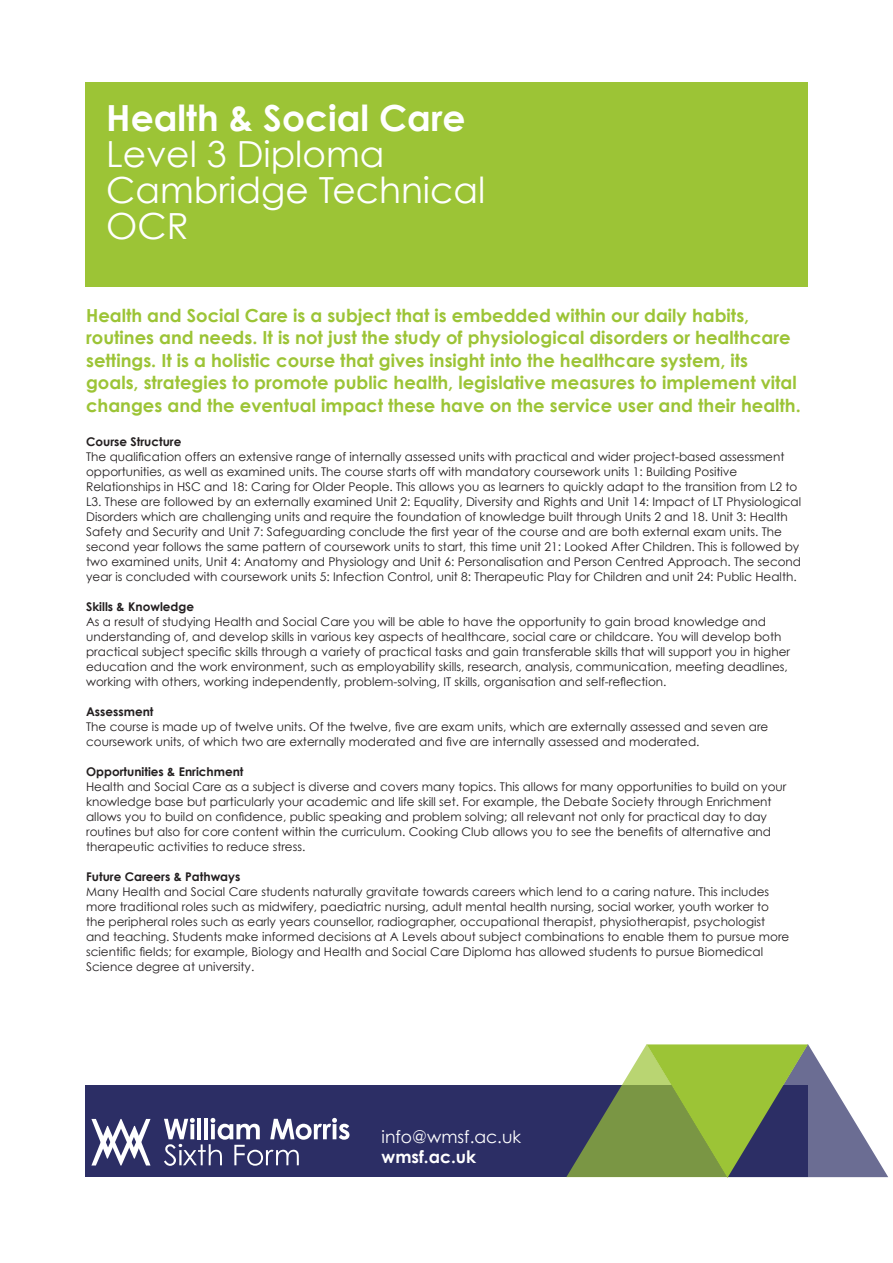
<style>
.page{position:relative;width:893px;height:1263px;background:#fff}
.page>*{position:absolute;margin:0;border:0;box-sizing:border-box;transform-origin:0 0}
.t1{font:36px/36px "Century Gothic";color:#fff}
.t2{font:700 18px/22.5px "Century Gothic";color:#9cc436}
.t3{font:17.25px "Century Gothic";color:#fff}
.t4{font:700 17.25px "Century Gothic";color:#fff}
.t5{font:12px/15px "Century Gothic";color:#231f20}
.t6{font:700 12px "Century Gothic";color:#231f20}
.s1{font-weight:700}
</style>
<div class="page">
<div style="left:85px;top:1085px;width:723px;height:92px;background:#2c2e65"></div>
<svg style="left:164px;top:1118px;width:185px;height:48px"></svg>
<svg style="left:91px;top:1119px;width:60px;height:46px"></svg>
<div style="left:85px;top:82px;width:723px;height:205px;background:#9cc436"></div>
<svg style="left:566px;top:1044px;width:322px;height:134px"></svg>
<p class="t1" style="left:106px;top:99px;width:380px"><span class="s1">Health &amp; Social Care<br></span>Level 3 Diploma<br>Cambridge Technical<br>OCR</p>
<p class="t2" style="left:86px;top:303px;width:716px">Health and Social Care is a subject that is embedded within our daily habits, routines and needs. It is not just the study of physiological disorders or healthcare settings. It is a holistic course that gives insight into the healthcare system, its goals, strategies to promote public health, legislative measures to implement vital changes and the eventual impact these have on the service user and their health.</p>
<p class="t6" style="left:86px;top:434px;width:97px">Course Structure</p>
<p class="t5" style="left:86px;top:449px;width:717px">The qualification offers an extensive range of internally assessed units with practical and wider project-based assessment opportunities, as well as examined units. The course starts off with mandatory coursework units 1: Building Positive Relationships in HSC and 18: Caring for Older People. This allows you as learners to quickly adapt to the transition from L2 to L3. These are followed by an externally examined Unit 2: Equality, Diversity and Rights and Unit 14: Impact of LT Physiological Disorders which are challenging units and require the foundation of knowledge built through Units 2 and 18. Unit 3: Health Safety and Security and Unit 7: Safeguarding conclude the first year of the course and are both external exam units. The second year follows the same pattern of coursework units to start, this time unit 21: Looked After Children. This is followed by two examined units, Unit 4: Anatomy and Physiology and Unit 6: Personalisation and Person Centred Approach. The second year is concluded with coursework units 5: Infection Control, unit 8: Therapeutic Play for Children and unit 24: Public Health.</p>
<p class="t6" style="left:86px;top:599px;width:110px">Skills &amp; Knowledge</p>
<p class="t5" style="left:86px;top:614px;width:705px">As a result of studying Health and Social Care you will be able to have the opportunity to gain broad knowledge and understanding of, and develop skills in various key aspects of healthcare, social care or childcare. You will develop both practical subject specific skills through a variety of practical tasks and gain transferable skills that will support you in higher education and the work environment, such as employability skills, research, analysis, communication, meeting deadlines, working with others, working independently, problem-solving, IT skills, organisation and self-reflection.</p>
<p class="t6" style="left:86px;top:704px;width:69px">Assessment</p>
<p class="t5" style="left:86px;top:719px;width:684px">The course is made up of twelve units. Of the twelve, five are exam units, which are externally assessed and seven are coursework units, of which two are externally moderated and five are internally assessed and moderated.</p>
<p class="t6" style="left:86px;top:764px;width:159px">Opportunities &amp; Enrichment</p>
<p class="t5" style="left:86px;top:779px;width:702px">Health and Social Care as a subject is diverse and covers many topics. This allows for many opportunities to build on your knowledge base but particularly your academic and life skill set. For example, the Debate Society through Enrichment allows you to build on confidence, public speaking and problem solving; all relevant not only for practical day to day routines but also for core content within the curriculum. Cooking Club allows you to see the benefits of alternative and therapeutic activities to reduce stress.</p>
<p class="t6" style="left:86px;top:869px;width:156px">Future Careers &amp; Pathways</p>
<p class="t5" style="left:86px;top:884px;width:705px">Many Health and Social Care students naturally gravitate towards careers which lend to a caring nature. This includes more traditional roles such as midwifery, paediatric nursing, adult mental health nursing, social worker, youth worker to the peripheral roles such as early years counsellor, radiographer, occupational therapist, physiotherapist, psychologist and teaching. Students make informed decisions at A Levels about subject combinations to enable them to pursue more scientific fields; for example, Biology and Health and Social Care Diploma has allowed students to pursue Biomedical Science degree at university.</p>
<h3 class="t3" style="left:382px;top:1126px;width:141px">info@wmsf.ac.uk</h3>
<h3 class="t4" style="left:382px;top:1146px;width:96px">wmsf.ac.uk</h3>
</div>
